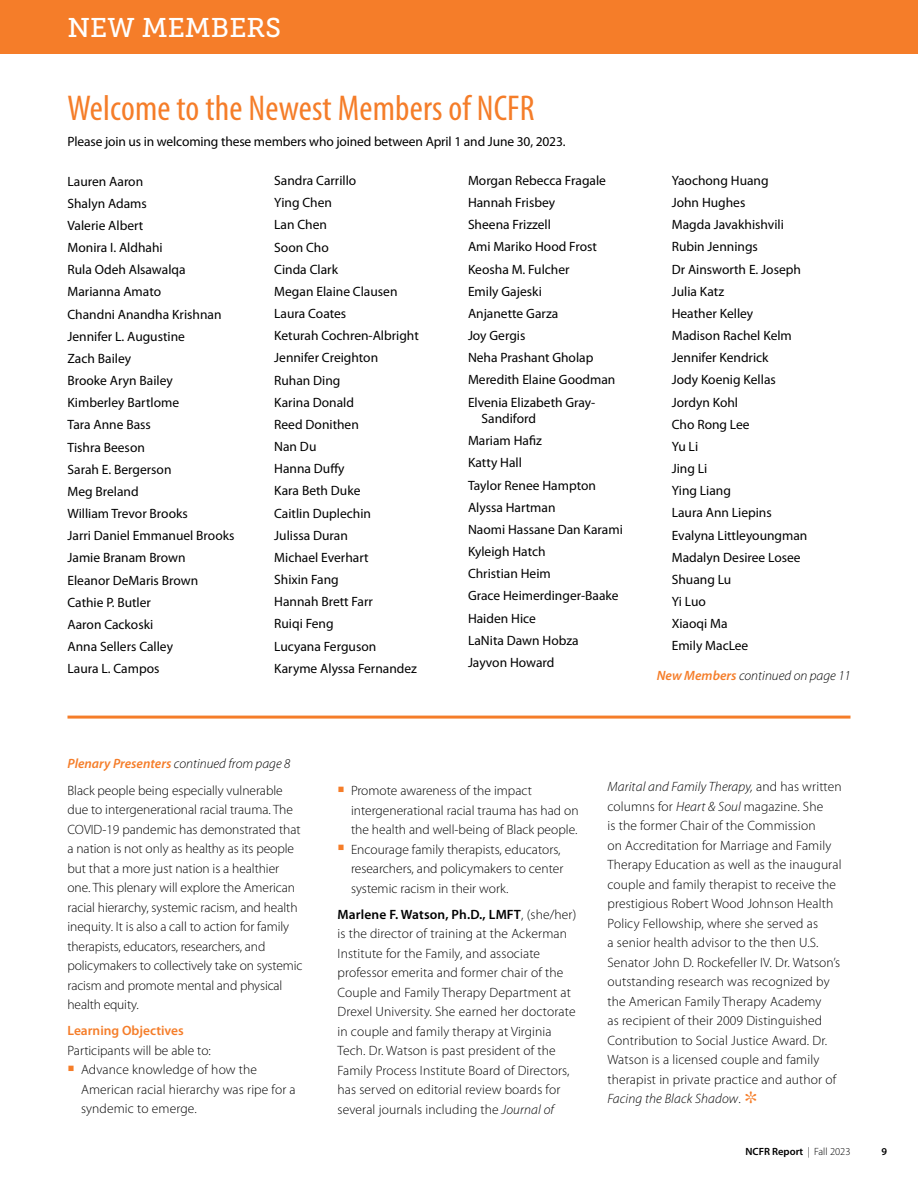
<style>
.page{position:relative;width:918px;height:1188px;background:#fff}
.page>*{position:absolute;margin:0;border:0;box-sizing:border-box;transform-origin:0 0}
.t1{font:condensed 36px "Myriad Pro";letter-spacing:.005em;color:#f57d29}
.t2{font:27px "Museo Slab 500";letter-spacing:.005em;color:#fff}
.t3{font:300 13.5px/19.5px "Myriad Pro";letter-spacing:.01em;color:#000}
.t4{font:13.5px/22.2px "Myriad Pro";color:#000}
.t5{font:italic 300 13.5px "Myriad Pro";color:#000}
.t6{font:600 13.5px "Myriad Pro";color:#f57d29}
.t7{font:600 10.5px "Myriad Pro";color:#000}
.s1{font-weight:600;color:#f57d29}
.s2{font-weight:600;font-style:italic;color:#f57d29}
.s3{font-style:italic}
.s4{font-family:"Minion Pro";font-weight:400;font-size:18.3px;color:#f57d29}
.s5{font-weight:600}
.s6{font-weight:300}
</style>
<div class="page">
<div style="left:0;top:0;width:918px;height:53px;background:#f57d29"></div>
<hr style="left:68px;top:716px;width:782px;height:3px;background:#f57d29">
<h2 class="t2" style="left:68px;top:13px;width:215px">NEW MEMBERS</h2>
<h1 class="t1" style="left:68px;top:86px;width:469px">Welcome to the Newest Members of NCFR</h1>
<p class="t4" style="left:68px;top:130px;width:500px">Please join us in welcoming these members who joined between April 1 and June 30, 2023.</p>
<p class="t4" style="left:68px;top:170px;width:168px">Lauren Aaron<br>Shalyn Adams<br>Valerie Albert<br>Monira I. Aldhahi<br>Rula Odeh Alsawalqa<br>Marianna Amato<br>Chandni Anandha Krishnan<br>Jennifer L. Augustine<br>Zach Bailey<br>Brooke Aryn Bailey<br>Kimberley Bartlome<br>Tara Anne Bass<br>Tishra Beeson<br>Sarah E. Bergerson<br>Meg Breland<br>William Trevor Brooks<br>Jarri Daniel Emmanuel Brooks<br>Jamie Branam Brown<br>Eleanor DeMaris Brown<br>Cathie P. Butler<br>Aaron Cackoski<br>Anna Sellers Calley<br>Laura L. Campos</p>
<p class="t4" style="left:274px;top:169px;width:146px">Sandra Carrillo<br>Ying Chen<br>Lan Chen<br>Soon Cho<br>Cinda Clark<br>Megan Elaine Clausen<br>Laura Coates<br>Keturah Cochren-Albright<br>Jennifer Creighton<br>Ruhan Ding<br>Karina Donald<br>Reed Donithen<br>Nan Du<br>Hanna Duffy<br>Kara Beth Duke<br>Caitlin Duplechin<br>Julissa Duran<br>Michael Everhart<br>Shixin Fang<br>Hannah Brett Farr<br>Ruiqi Feng<br>Lucyana Ferguson<br>Karyme Alyssa Fernandez</p>
<p class="t4" style="left:468px;top:169px;width:149px">Morgan Rebecca Fragale<br>Hannah Frisbey<br>Sheena Frizzell<br>Ami Mariko Hood Frost<br>Keosha M. Fulcher<br>Emily Gajeski<br>Anjanette Garza<br>Joy Gergis<br>Neha Prashant Gholap<br>Meredith Elaine Goodman<br>Elvenia Elizabeth Gray-</p>
<p class="t4" style="left:468px;top:407px;width:156px;text-indent:14px">Sandiford<br>Mariam Hafiz<br>Katty Hall<br>Taylor Renee Hampton<br>Alyssa Hartman<br>Naomi Hassane Dan Karami<br>Kyleigh Hatch<br>Christian Heim<br>Grace Heimerdinger-Baake<br>Haiden Hice<br>LaNita Dawn Hobza<br>Jayvon Howard</p>
<p class="t4" style="left:672px;top:169px;width:137px">Yaochong Huang<br>John Hughes<br>Magda Javakhishvili<br>Rubin Jennings<br>Dr Ainsworth E. Joseph<br>Julia Katz<br>Heather Kelley<br>Madison Rachel Kelm<br>Jennifer Kendrick<br>Jody Koenig Kellas<br>Jordyn Kohl<br>Cho Rong Lee<br>Yu Li<br>Jing Li<br>Ying Liang<br>Laura Ann Liepins<br>Evalyna Littleyoungman<br>Madalyn Desiree Losee<br>Shuang Lu<br>Yi Luo<br>Xiaoqi Ma<br>Emily MacLee</p>
<p class="t5" style="left:657px;top:667px;width:195px"><span class="s1">New Members</span> continued on page 11</p>
<p class="t3" style="left:68px;top:751px;width:224px;line-height:26.2px"><span class="s2">Plenary Presenters</span> <span class="s3">continued from page 8<br></span>Black people being especially vulnerable</p>
<p class="t3" style="left:68px;top:800px;width:236px">due to intergenerational racial trauma. The COVID-19 pandemic has demonstrated that a nation is not only as healthy as its people but that a more just nation is a healthier one. This plenary will explore the American racial hierarchy, systemic racism, and health inequity. It is also a call to action for family therapists, educators, researchers, and policymakers to collectively take on systemic racism and promote mental and physical health equity.</p>
<p class="t6" style="left:68px;top:1022px;width:118px">Learning Objectives</p>
<p class="t3" style="left:68px;top:1041px;width:145px">Participants will be able to:</p>
<p class="t3" style="left:81px;top:1060px;width:216px;text-indent:-14px"><span class="s4">■</span> Advance knowledge of how the<br>American racial hierarchy was ripe for a syndemic to emerge.</p>
<p class="t3" style="left:351px;top:781px;width:229px;text-indent:-14px"><span class="s4">■</span> Promote awareness of the impact intergenerational racial trauma has had on the health and well-being of Black people.</p>
<p class="t3" style="left:351px;top:839px;width:214px;text-indent:-14px"><span class="s4">■</span> Encourage family therapists, educators, researchers, and policymakers to center systemic racism in their work.</p>
<p class="t3" style="left:338px;top:904px;width:240px"><span class="s5">Marlene F. Watson, Ph.D., LMFT</span>, (she/her) is the director of training at the Ackerman Institute for the Family, and associate professor emerita and former chair of the Couple and Family Therapy Department at Drexel University. She earned her doctorate in couple and family therapy at Virginia Tech. Dr. Watson is past president of the Family Process Institute Board of Directors, has served on editorial review boards for several journals including the <span class="s3">Journal of</span></p>
<p class="t3" style="left:608px;top:777px;width:236px"><span class="s3">Marital and Family Therapy,</span> and has written columns for <span class="s3">Heart &amp; Soul</span> magazine. She<br>is the former Chair of the Commission<br>on Accreditation for Marriage and Family Therapy Education as well as the inaugural couple and family therapist to receive the prestigious Robert Wood Johnson Health Policy Fellowship, where she served as<br>a senior health advisor to the then U.S.<br>Senator John D. Rockefeller IV. Dr. Watson’s outstanding research was recognized by the American Family Therapy Academy<br>as recipient of their 2009 Distinguished Contribution to Social Justice Award. Dr.<br>Watson is a licensed couple and family therapist in private practice and author of <span class="s3">Facing the Black Shadow</span>.</p>
<p class="t7" style="left:745px;top:1145px;width:107px">NCFR Report <span class="s6">| Fall 2023</span></p>
<p class="t7" style="left:881px;top:1145px;width:7px">9</p>
</div>
